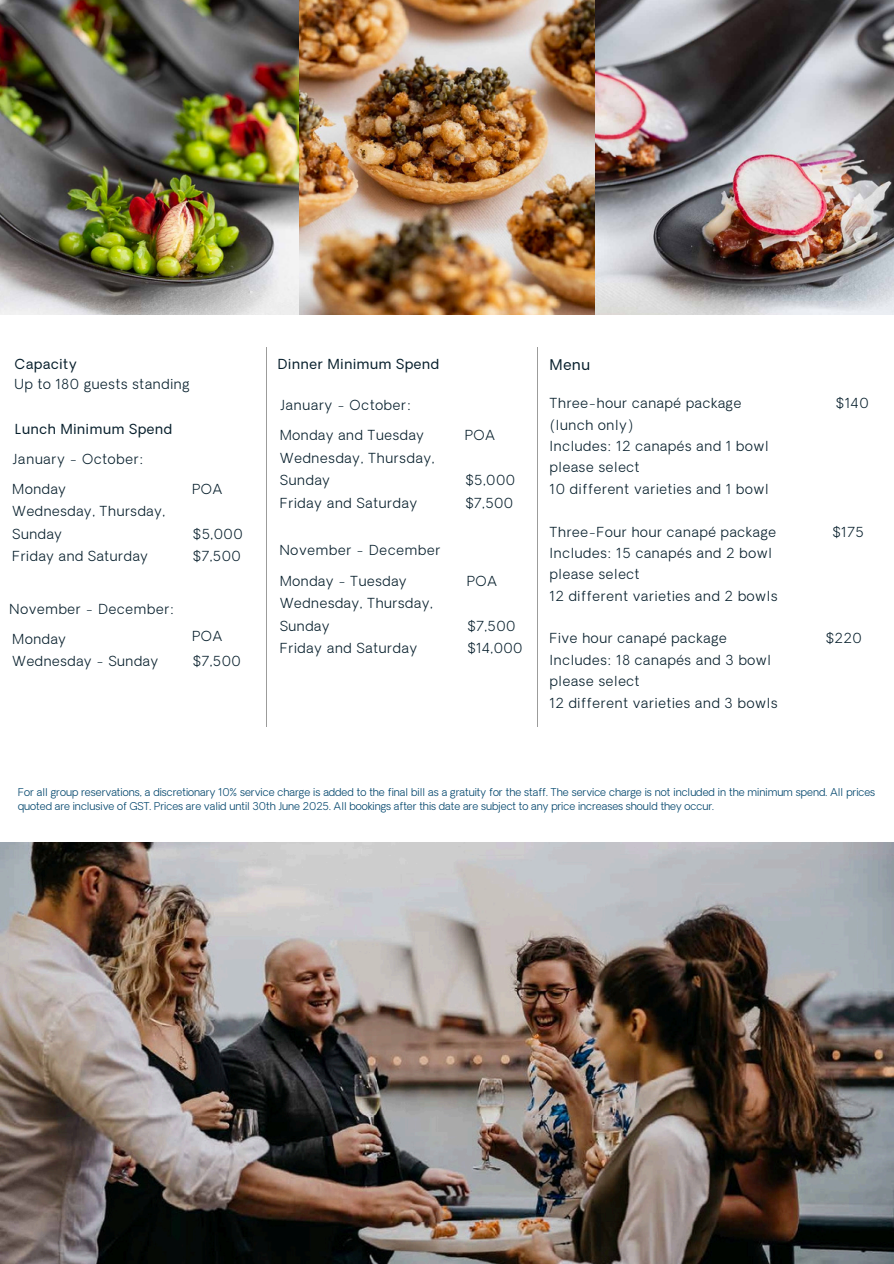
<style>
.page{position:relative;width:894px;height:1264px;background:#fff}
.page>*{position:absolute;margin:0;border:0;box-sizing:border-box;transform-origin:0 0}
.t1{font:14.4px "Oakes Grotesk";color:#071f2c}
.t2{font:300 13.5px/22.5px "Oakes Grotesk";letter-spacing:.055em;color:#071f2c}
.t3{font:13.5px "Oakes Grotesk";letter-spacing:.055em;color:#071f2c}
.t4{font:300 10.5px/14px "Oakes Grotesk";color:#00456c}
</style>
<div class="page">
<img style="left:0;top:842px;width:893px;height:421px">
<img style="left:0;top:0;width:893px;height:314px">
<hr style="left:537px;top:347px;width:1px;height:379px;background:#9c9c9b">
<hr style="left:266px;top:347px;width:1px;height:379px;background:#9c9c9b">
<h2 class="t3" style="left:15px;top:359px;width:63px">Capacity</h2>
<h2 class="t2" style="left:15px;top:375px;width:176px">Up to 180 guests standing</h2>
<h1 class="t3" style="left:15px;top:423px;width:158px">Lunch Minimum Spend</h1>
<h2 class="t2" style="left:13px;top:449px;width:132px">January - October:</h2>
<h2 class="t2" style="left:13px;top:479px;width:154px">Monday<br>Wednesday, Thursday,<br>Sunday<br>Friday and Saturday</h2>
<h2 class="t2" style="left:10px;top:599px;width:166px">November - December:</h2>
<h1 class="t2" style="left:13px;top:629px;width:147px">Monday<br>Wednesday - Sunday</h1>
<h2 class="t2" style="left:192px;top:479px;width:31px">POA</h2>
<p class="t2" style="left:192px;top:524px;width:51px">$5,000 $7,500</p>
<p class="t2" style="left:192px;top:626px;width:31px">POA</p>
<h2 class="t2" style="left:192px;top:651px;width:50px">$7,500</h2>
<h2 class="t3" style="left:278px;top:359px;width:163px">Dinner Minimum Spend</h2>
<h1 class="t1" style="left:549px;top:359px;width:42px">Menu</h1>
<h2 class="t2" style="left:549px;top:393px;width:193px">Three-hour canapé package</h2>
<h2 class="t2" style="left:835px;top:393px;width:35px">$140</h2>
<h2 class="t2" style="left:549px;top:415px;width:220px;line-height:21.3px">(lunch only)<br>Includes: 12 canapés and 1 bowl please select<br>10 different varieties and 1 bowl</h2>
<h2 class="t2" style="left:549px;top:522px;width:228px">Three-Four hour canapé package</h2>
<h2 class="t2" style="left:832px;top:522px;width:33px">$175</h2>
<h2 class="t2" style="left:549px;top:544px;width:229px;line-height:21.3px">Includes: 15 canapés and 2 bowl please select<br>12 different varieties and 2 bowls</h2>
<h2 class="t2" style="left:549px;top:629px;width:178px">Five hour canapé package</h2>
<h2 class="t2" style="left:825px;top:629px;width:38px">$220</h2>
<h2 class="t2" style="left:549px;top:651px;width:229px;line-height:21.3px">Includes: 18 canapés and 3 bowl please select<br>12 different varieties and 3 bowls</h2>
<h2 class="t2" style="left:280px;top:395px;width:132px">January - October:</h2>
<h2 class="t2" style="left:465px;top:425px;width:31px">POA</h2>
<h2 class="t2" style="left:465px;top:470px;width:51px">$5,000 $7,500</h2>
<h1 class="t2" style="left:280px;top:426px;width:156px">Monday and Tuesday<br>Wednesday, Thursday,<br>Sunday<br>Friday and Saturday</h1>
<h2 class="t2" style="left:280px;top:540px;width:162px">November - December</h2>
<h2 class="t2" style="left:467px;top:571px;width:31px">POA</h2>
<h2 class="t2" style="left:467px;top:616px;width:57px">$7,500 $14,000</h2>
<h2 class="t2" style="left:280px;top:571px;width:154px">Monday - Tuesday<br>Wednesday, Thursday,<br>Sunday<br>Friday and Saturday</h2>
<h2 class="t4" style="left:18px;top:786px;width:858px">For all group reservations, a discretionary 10% service charge is added to the final bill as a gratuity for the staff. The service charge is not included in the minimum spend. All prices quoted are inclusive of GST. Prices are valid until 30th June 2025. All bookings after this date are subject to any price increases should they occur.</h2>
</div>
